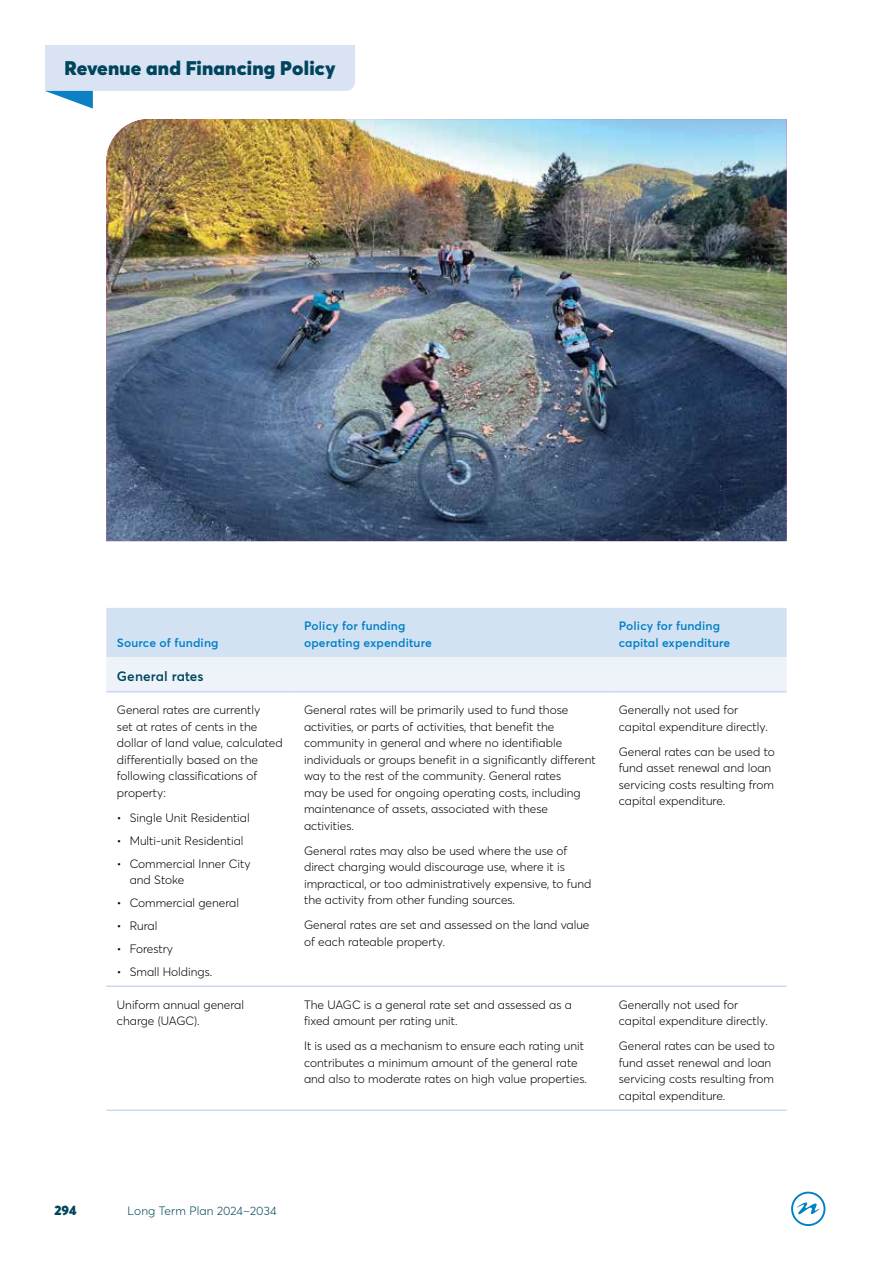
<style>
.page{position:relative;width:893px;height:1263px;background:#fff}
.page>*{position:absolute;margin:0;border:0;box-sizing:border-box;transform-origin:0 0}
.t1{font:900 19.5px "Averta";letter-spacing:.01em;color:#01455c}
.t2{font:600 13.5px "Averta";letter-spacing:.01em;color:#00465d}
.t3{font:900 13.5px "Averta";color:#01455c}
.t4{font:300 12px/16.5px "Averta";color:#000}
.t5{font:600 12px/16.5px "Averta";letter-spacing:.01em;color:#0080c5}
.t6{font:300 12px "Averta";letter-spacing:.01em;color:#01455c}
</style>
<div class="page">
<svg style="left:45px;top:45px;width:310px;height:64px"></svg>
<div style="left:791px;top:1192px;width:34px;height:34px;border:2px solid #0080c5;border-radius:50%"></div>
<svg style="left:797px;top:1202px;width:23px;height:13px"></svg>
<svg style="left:106px;top:608px;width:681px;height:83px;background:#dee8f5"></svg>
<hr style="left:106px;top:691px;width:187px;height:1px;background:#accbea">
<hr style="left:293px;top:691px;width:315px;height:1px;background:#accbea">
<hr style="left:608px;top:691px;width:179px;height:1px;background:#accbea">
<hr style="left:106px;top:986px;width:187px;height:1px;background:#accbea">
<hr style="left:293px;top:986px;width:315px;height:1px;background:#accbea">
<hr style="left:608px;top:986px;width:179px;height:1px;background:#accbea">
<hr style="left:106px;top:1110px;width:187px;height:1px;background:#accbea">
<hr style="left:293px;top:1110px;width:315px;height:1px;background:#accbea">
<hr style="left:608px;top:1110px;width:179px;height:1px;background:#accbea">
<img style="left:106px;top:119px;width:681px;height:422px">
<h1 class="t1" style="left:64px;top:54px;width:273px">Revenue and Financing Policy</h1>
<p class="t5" style="left:117px;top:634px;width:103px">Source of funding</p>
<p class="t2" style="left:117px;top:667px;width:88px">General rates</p>
<p class="t4" style="left:117px;top:701px;width:167px">General rates are currently<br>set at rates of cents in the dollar of land value, calculated differentially based on the following classifications of property:</p>
<p class="t4" style="left:117px;top:809px;width:134px">• Single Unit Residential</p>
<p class="t4" style="left:117px;top:832px;width:128px">• Multi-unit Residential</p>
<p class="t4" style="left:130px;top:854px;width:123px;text-indent:-13px">• Commercial Inner City and Stoke</p>
<p class="t4" style="left:117px;top:894px;width:124px">• Commercial general</p>
<p class="t4" style="left:117px;top:917px;width:42px">• Rural</p>
<p class="t4" style="left:117px;top:940px;width:58px">• Forestry</p>
<p class="t4" style="left:117px;top:962px;width:97px">• Small Holdings.</p>
<p class="t5" style="left:304px;top:617px;width:129px">Policy for funding operating expenditure</p>
<p class="t5" style="left:619px;top:617px;width:113px">Policy for funding capital expenditure</p>
<p class="t4" style="left:304px;top:701px;width:293px">General rates will be primarily used to fund those activities, or parts of activities, that benefit the community in general and where no identifiable individuals or groups benefit in a significantly different way to the rest of the community. General rates<br>may be used for ongoing operating costs, including maintenance of assets, associated with these activities.</p>
<p class="t4" style="left:304px;top:842px;width:289px">General rates may also be used where the use of direct charging would discourage use, where it is impractical, or too administratively expensive, to fund the activity from other funding sources.</p>
<p class="t4" style="left:304px;top:916px;width:287px">General rates are set and assessed on the land value of each rateable property.</p>
<p class="t4" style="left:619px;top:701px;width:151px">Generally not used for capital expenditure directly.</p>
<p class="t4" style="left:619px;top:743px;width:158px">General rates can be used to fund asset renewal and loan servicing costs resulting from capital expenditure.</p>
<p class="t4" style="left:117px;top:996px;width:129px">Uniform annual general charge (UAGC).</p>
<p class="t4" style="left:304px;top:996px;width:269px">The UAGC is a general rate set and assessed as a fixed amount per rating unit.</p>
<p class="t4" style="left:304px;top:1037px;width:284px">It is used as a mechanism to ensure each rating unit contributes a minimum amount of the general rate and also to moderate rates on high value properties.</p>
<p class="t4" style="left:619px;top:996px;width:151px">Generally not used for capital expenditure directly.</p>
<p class="t4" style="left:619px;top:1037px;width:158px">General rates can be used to fund asset renewal and loan servicing costs resulting from capital expenditure.</p>
<p class="t3" style="left:54px;top:1200px;width:24px">294</p>
<p class="t6" style="left:128px;top:1202px;width:151px">Long Term Plan 2024–2034</p>
</div>
